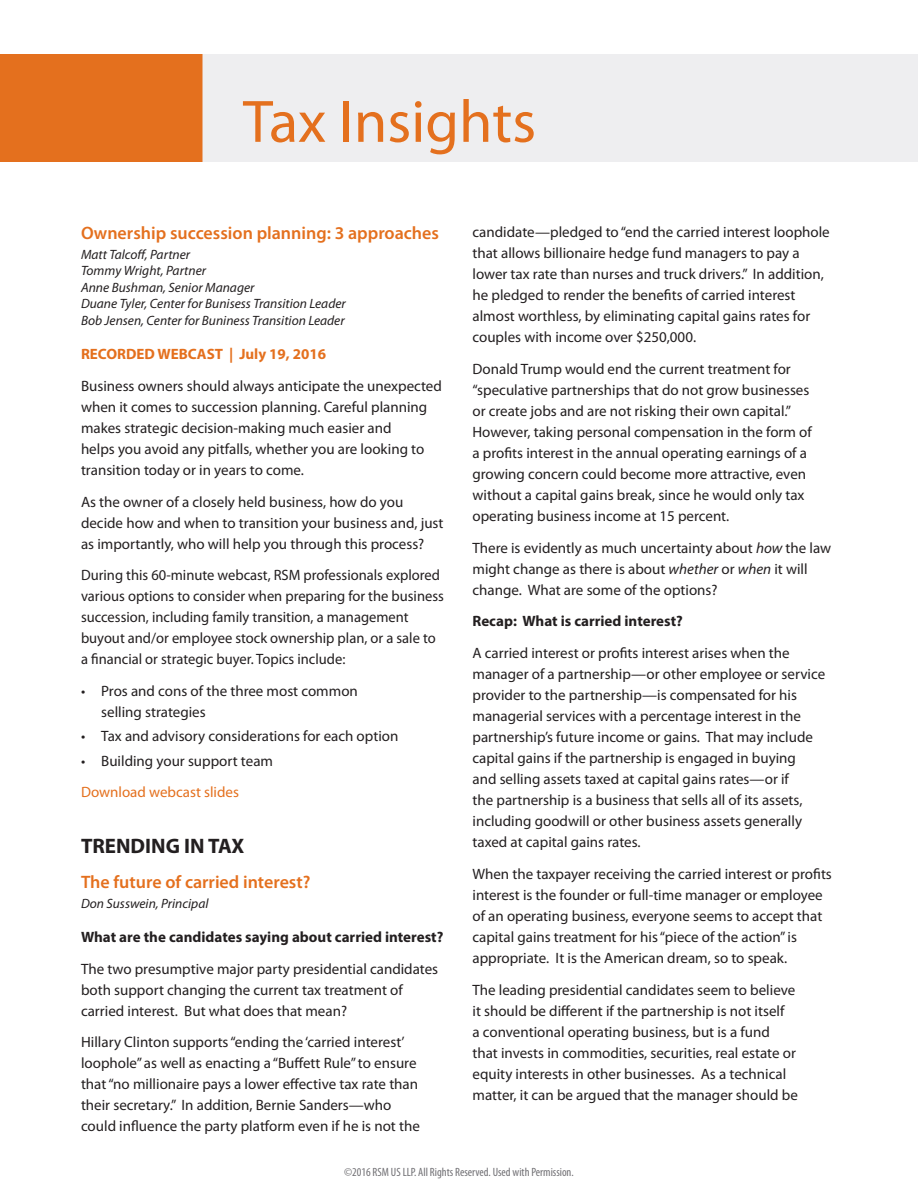
<style>
.page{position:relative;width:918px;height:1188px;background:#fff}
.page>*{position:absolute;margin:0;border:0;box-sizing:border-box;transform-origin:0 0}
.t1{font:60.3px "Myriad Pro";color:#e4701e}
.t2{font:700 21px "Myriad Pro";color:#231f20}
.t3{font:600 18px "Myriad Pro";color:#e4701e}
.t4{font:15px/21px "Myriad Pro";color:#231f20}
.t5{font:700 15px "Myriad Pro";color:#231f20}
.t6{font:700 15px "Myriad Pro";color:#e4701e}
.t7{font:15px "Myriad Pro";color:#e4701e}
.t8{font:italic 13.5px/16.5px "Myriad Pro";color:#231f20}
.t9{font:condensed 12px "Myriad Pro";color:#717074}
.s1{font-style:italic}
</style>
<div class="page">
<div style="left:202px;top:54px;width:716px;height:108px;background:#eeeef0"></div>
<div style="left:0;top:54px;width:202px;height:108px;background:#e4701e"></div>
<h1 class="t1" style="left:243px;top:84px;width:295px">Tax Insights</h1>
<p class="t3" style="left:81px;top:222px;width:360px">Ownership succession planning: 3 approaches</p>
<p class="t8" style="left:81px;top:246px;width:266px">Matt Talcoff, Partner<br>Tommy Wright, Partner<br>Anne Bushman, Senior Manager<br>Duane Tyler, Center for Bunisess Transition Leader Bob Jensen, Center for Buniness Transition Leader</p>
<p class="t6" style="left:81px;top:344px;width:247px">RECORDED WEBCAST | July 19, 2016</p>
<p class="t4" style="left:81px;top:375px;width:362px">Business owners should always anticipate the unexpected when it comes to succession planning. Careful planning makes strategic decision-making much easier and<br>helps you avoid any pitfalls, whether you are looking to transition today or in years to come.</p>
<p class="t4" style="left:81px;top:491px;width:364px">As the owner of a closely held business, how do you decide how and when to transition your business and, just as importantly, who will help you through this process?</p>
<p class="t4" style="left:81px;top:565px;width:364px">During this 60-minute webcast, RSM professionals explored various options to consider when preparing for the business succession, including family transition, a management buyout and/or employee stock ownership plan, or a sale to a financial or strategic buyer. Topics include:</p>
<p class="t4" style="left:101px;top:680px;width:258px;text-indent:-20px">• Pros and cons of the three most common selling strategies</p>
<p class="t4" style="left:81px;top:726px;width:319px">• Tax and advisory considerations for each option</p>
<p class="t4" style="left:81px;top:750px;width:194px">• Building your support team</p>
<p class="t7" style="left:81px;top:783px;width:160px">Download webcast slides</p>
<h2 class="t2" style="left:81px;top:832px;width:165px">TRENDING IN TAX</h2>
<p class="t3" style="left:81px;top:871px;width:231px">The future of carried interest?</p>
<p class="t8" style="left:81px;top:895px;width:129px">Don Susswein, Principal</p>
<p class="t5" style="left:81px;top:927px;width:364px">What are the candidates saying about carried interest?</p>
<p class="t4" style="left:81px;top:958px;width:359px">The two presumptive major party presidential candidates both support changing the current tax treatment of carried interest. But what does that mean?</p>
<p class="t4" style="left:81px;top:1032px;width:340px">Hillary Clinton supports “ending the ‘carried interest’ loophole” as well as enacting a “Buffett Rule” to ensure that “no millionaire pays a lower effective tax rate than their secretary.” In addition, Bernie Sanders—who could influence the party platform even if he is not the</p>
<p class="t4" style="left:472px;top:221px;width:359px">candidate—pledged to “end the carried interest loophole that allows billionaire hedge fund managers to pay a lower tax rate than nurses and truck drivers.” In addition, he pledged to render the benefits of carried interest almost worthless, by eliminating capital gains rates for couples with income over $250,000.</p>
<p class="t4" style="left:472px;top:358px;width:341px">Donald Trump would end the current treatment for “speculative partnerships that do not grow businesses or create jobs and are not risking their own capital.” However, taking personal compensation in the form of a profits interest in the annual operating earnings of a growing concern could become more attractive, even without a capital gains break, since he would only tax operating business income at 15 percent.</p>
<p class="t4" style="left:472px;top:537px;width:360px">There is evidently as much uncertainty about <span class="s1">how</span> the law might change as there is about <span class="s1">whether</span> or <span class="s1">when</span> it will change. What are some of the options?</p>
<p class="t5" style="left:473px;top:612px;width:212px">Recap: What is carried interest?</p>
<p class="t4" style="left:473px;top:642px;width:354px">A carried interest or profits interest arises when the manager of a partnership—or other employee or service provider to the partnership—is compensated for his managerial services with a percentage interest in the partnership’s future income or gains. That may include capital gains if the partnership is engaged in buying<br>and selling assets taxed at capital gains rates—or if<br>the partnership is a business that sells all of its assets, including goodwill or other business assets generally taxed at capital gains rates.</p>
<p class="t4" style="left:473px;top:863px;width:361px">When the taxpayer receiving the carried interest or profits interest is the founder or full-time manager or employee of an operating business, everyone seems to accept that capital gains treatment for his “piece of the action” is appropriate. It is the American dream, so to speak.</p>
<p class="t4" style="left:473px;top:979px;width:327px">The leading presidential candidates seem to believe it should be different if the partnership is not itself<br>a conventional operating business, but is a fund that invests in commodities, securities, real estate or equity interests in other businesses. As a technical matter, it can be argued that the manager should be</p>
<p class="t9" style="left:344px;top:1166px;width:231px">©2016 RSM US LLP. All Rights Reserved. Used with Permission.</p>
</div>
